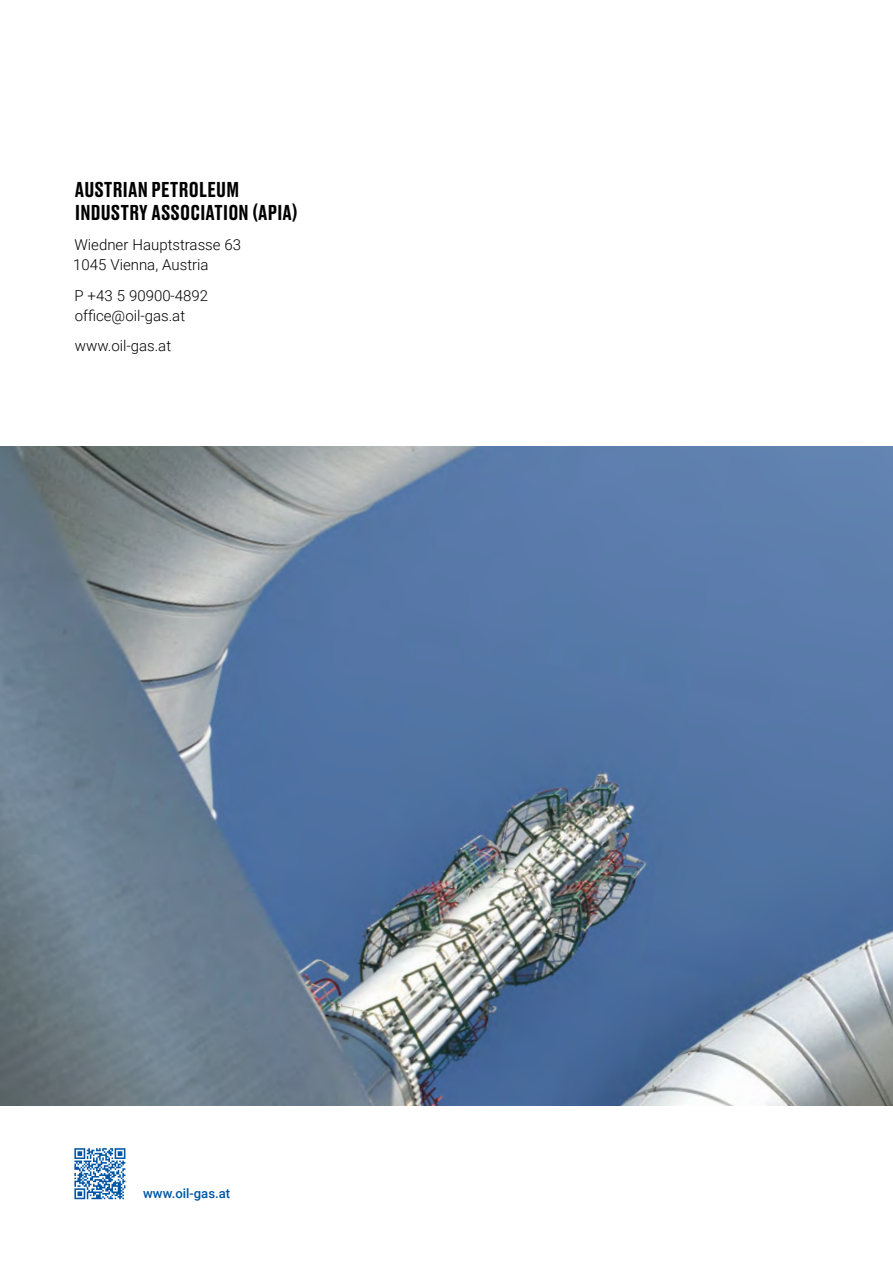
<style>
.page{position:relative;width:893px;height:1263px;background:#fff}
.page>*{position:absolute;margin:0;border:0;box-sizing:border-box;transform-origin:0 0}
.t1{font:500 20.25px/22.5px "Druk Text";letter-spacing:.01em;color:#000}
.t2{font:300 15px/20.2px "Roboto";color:#000}
.t3{font:500 13.2px "Roboto";color:#0055a4}
</style>
<div class="page">
<img style="left:0;top:446px;width:893px;height:660px">
<svg style="left:74px;top:1148px;width:51px;height:51px"></svg>
<h1 class="t1" style="left:75px;top:177px;width:224px">AUSTRIAN PETROLEUM<br>INDUSTRY ASSOCIATION (APIA)</h1>
<p class="t2" style="left:73px;top:234px;width:170px">Wiedner Hauptstrasse 63<br>1045 Vienna, Austria</p>
<p class="t2" style="left:74px;top:285px;width:135px">P +43 5 90900-4892 office@oil-gas.at</p>
<p class="t2" style="left:75px;top:335px;width:98px">www.oil-gas.at</p>
<p class="t3" style="left:143px;top:1184px;width:89px">www.oil-gas.at</p>
</div>
